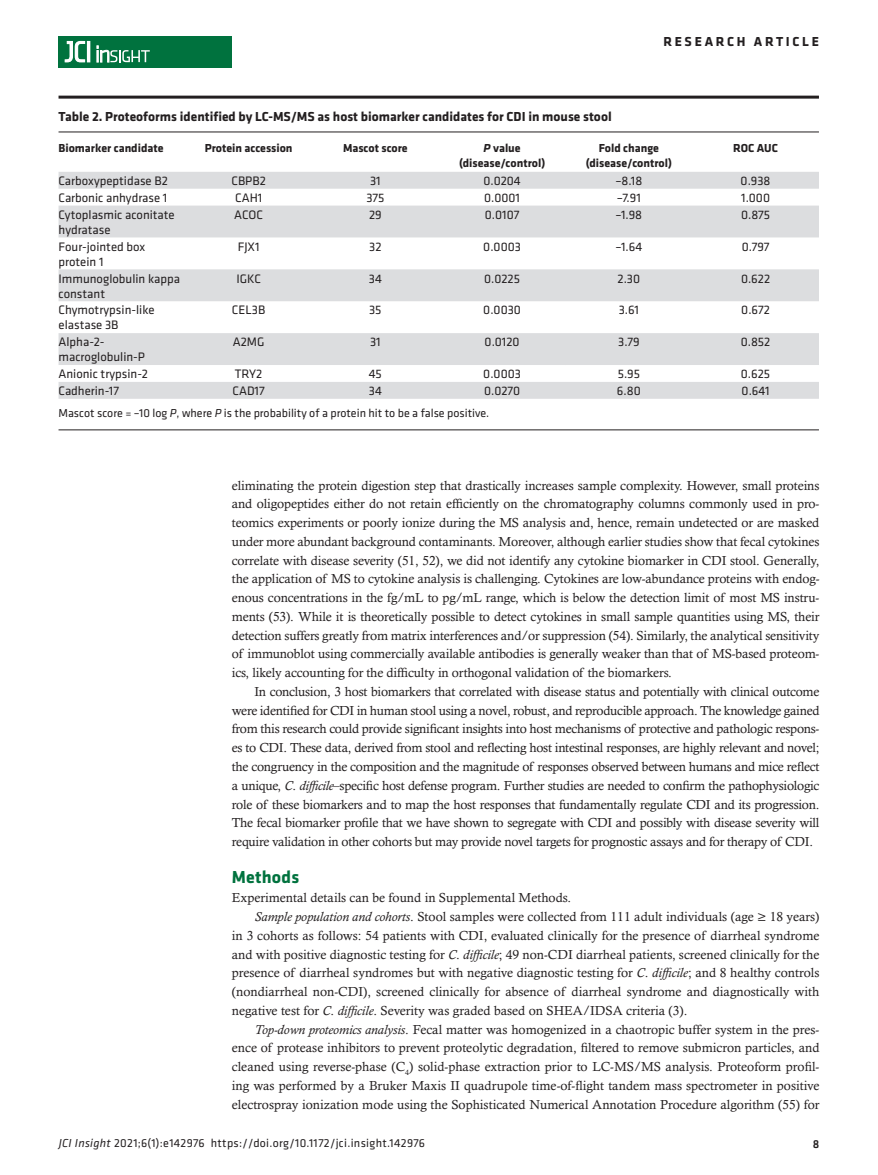
<style>
.page{position:relative;width:878px;height:1175px;background:#fff}
.page>*{position:absolute;margin:0;border:0;box-sizing:border-box;transform-origin:0 0}
.t1{font:700 18px "Klavika";letter-spacing:.01em;color:#00723e}
.t2{font:700 13.5px "Klavika Basic";color:#231f20}
.t3{font:700 13.5px "Klavika Basic";letter-spacing:.2em;color:#231f20}
.t4{font:13.2px/18.8px "Calisto MT Std";color:#231f20;text-align:justify}
.t5{font:12.75px/15px "Klavika";color:#231f20}
.t6{font:700 12px/15px "Klavika";color:#231f20;text-align:center}
.t7{font:12px "Klavika Basic";color:#231f20}
.t8{font:12px "Klavika Basic";letter-spacing:.025em;color:#231f20}
.t9{font:500 12px "Klavika Basic";color:#231f20}
.s1{font-style:italic}
</style>
<div class="page">
<div style="left:59px;top:36px;width:173px;height:31px;background:#00723e"></div>
<hr style="left:87px;top:41px;width:3px;height:21px;background:#fff">
<svg style="left:64px;top:41px;width:21px;height:22px"></svg>
<svg style="left:97px;top:46px;width:53px;height:16px"></svg>
<hr style="left:59px;top:96px;width:760px;height:3px;background:#231f20">
<hr style="left:59px;top:132px;width:760px;height:1px;background:#231f20">
<hr style="left:59px;top:429px;width:760px;height:1px;background:#231f20">
<svg style="left:59px;top:172px;width:760px;height:227px;fill:#dcdddf"></svg>
<p class="t3" style="left:663px;top:32px;width:157px">RESEARCH ARTICLE</p>
<p class="t2" style="left:59px;top:107px;width:554px">Table 2. Proteoforms identified by LC-MS/MS as host biomarker candidates for CDI in mouse stool</p>
<p class="t6" style="left:59px;top:140px;width:107px">Biomarker candidate</p>
<p class="t6" style="left:205px;top:140px;width:89px">Protein accession</p>
<p class="t6" style="left:343px;top:140px;width:66px">Mascot score</p>
<p class="t6" style="left:459px;top:140px;width:88px"><span class="s1">P</span> value (disease/control)</p>
<p class="t6" style="left:585px;top:140px;width:88px">Fold change (disease/control)</p>
<p class="t6" style="left:733px;top:140px;width:46px">ROC AUC</p>
<p class="t5" style="left:59px;top:173px;width:111px">Carboxypeptidase B2</p>
<p class="t5" style="left:231px;top:173px;width:36px">CBPB2</p>
<p class="t5" style="left:370px;top:173px;width:12px">31</p>
<p class="t5" style="left:483px;top:173px;width:39px">0.0204</p>
<p class="t5" style="left:615px;top:173px;width:28px">–8.18</p>
<p class="t5" style="left:740px;top:173px;width:31px">0.938</p>
<p class="t5" style="left:59px;top:190px;width:110px">Carbonic anhydrase 1</p>
<p class="t5" style="left:235px;top:190px;width:29px">CAH1</p>
<p class="t5" style="left:366px;top:190px;width:20px">375</p>
<p class="t5" style="left:484px;top:190px;width:37px">0.0001</p>
<p class="t5" style="left:617px;top:190px;width:26px">–7.91</p>
<p class="t5" style="left:741px;top:190px;width:30px">1.000</p>
<p class="t5" style="left:59px;top:207px;width:118px">Cytoplasmic aconitate hydratase</p>
<p class="t5" style="left:234px;top:207px;width:30px">ACOC</p>
<p class="t5" style="left:369px;top:207px;width:14px">29</p>
<p class="t5" style="left:485px;top:207px;width:36px">0.0107</p>
<p class="t5" style="left:615px;top:207px;width:28px">–1.98</p>
<p class="t5" style="left:741px;top:207px;width:31px">0.875</p>
<p class="t5" style="left:59px;top:238px;width:88px">Four-jointed box protein 1</p>
<p class="t5" style="left:238px;top:238px;width:23px">FJX1</p>
<p class="t5" style="left:369px;top:238px;width:14px">32</p>
<p class="t5" style="left:483px;top:238px;width:39px">0.0003</p>
<p class="t5" style="left:615px;top:238px;width:28px">–1.64</p>
<p class="t5" style="left:741px;top:238px;width:29px">0.797</p>
<p class="t5" style="left:59px;top:270px;width:123px">Immunoglobulin kappa constant</p>
<p class="t5" style="left:236px;top:270px;width:26px">IGKC</p>
<p class="t5" style="left:369px;top:270px;width:15px">34</p>
<p class="t5" style="left:484px;top:270px;width:38px">0.0225</p>
<p class="t5" style="left:617px;top:270px;width:24px">2.30</p>
<p class="t5" style="left:741px;top:270px;width:31px">0.622</p>
<p class="t5" style="left:59px;top:302px;width:98px">Chymotrypsin-like elastase 3B</p>
<p class="t5" style="left:232px;top:302px;width:35px">CEL3B</p>
<p class="t5" style="left:369px;top:302px;width:14px">35</p>
<p class="t5" style="left:483px;top:302px;width:39px">0.0030</p>
<p class="t5" style="left:618px;top:302px;width:22px">3.61</p>
<p class="t5" style="left:741px;top:302px;width:30px">0.672</p>
<p class="t5" style="left:59px;top:334px;width:88px">Alpha-2- macroglobulin-P</p>
<p class="t5" style="left:233px;top:334px;width:33px">A2MG</p>
<p class="t5" style="left:370px;top:334px;width:12px">31</p>
<p class="t5" style="left:484px;top:334px;width:37px">0.0120</p>
<p class="t5" style="left:618px;top:334px;width:23px">3.79</p>
<p class="t5" style="left:740px;top:334px;width:31px">0.852</p>
<p class="t5" style="left:59px;top:366px;width:91px">Anionic trypsin-2</p>
<p class="t5" style="left:235px;top:366px;width:29px">TRY2</p>
<p class="t5" style="left:369px;top:366px;width:15px">45</p>
<p class="t5" style="left:483px;top:366px;width:39px">0.0003</p>
<p class="t5" style="left:617px;top:366px;width:24px">5.95</p>
<p class="t5" style="left:741px;top:366px;width:31px">0.625</p>
<p class="t5" style="left:59px;top:383px;width:62px">Cadherin-17</p>
<p class="t5" style="left:232px;top:383px;width:34px">CAD17</p>
<p class="t5" style="left:369px;top:383px;width:15px">34</p>
<p class="t5" style="left:484px;top:383px;width:38px">0.0270</p>
<p class="t5" style="left:617px;top:383px;width:25px">6.80</p>
<p class="t5" style="left:741px;top:383px;width:29px">0.641</p>
<p class="t7" style="left:59px;top:405px;width:432px">Mascot score = –10 log <span class="s1">P</span>, where <span class="s1">P</span> is the probability of a protein hit to be a false positive.</p>
<p class="t4" style="left:232px;top:475px;width:589px">eliminating the protein digestion step that drastically increases sample complexity. However, small proteins and oligopeptides either do not retain efficiently on the chromatography columns commonly used in pro&shy;teomics experiments or poorly ionize during the MS analysis and, hence, remain undetected or are masked under more abundant background contaminants. Moreover, although earlier studies show that fecal cytokines correlate with disease severity (51, 52), we did not identify any cytokine biomarker in CDI stool. Generally, the application of MS to cytokine analysis is challenging. Cytokines are low-abundance proteins with endog&shy;enous concentrations in the fg/mL to pg/mL range, which is below the detection limit of most MS instru&shy;ments (53). While it is theoretically possible to detect cytokines in small sample quantities using MS, their detection suffers greatly from matrix interferences and/or suppression (54). Similarly, the analytical sensitivity of immunoblot using commercially available antibodies is generally weaker than that of MS-based proteom&shy;ics, likely accounting for the difficulty in orthogonal validation of the biomarkers.</p>
<p class="t4" style="left:232px;top:682px;width:589px;text-indent:22px">In conclusion, 3 host biomarkers that correlated with disease status and potentially with clinical outcome were identified for CDI in human stool using a novel, robust, and reproducible approach. The knowledge gained from this research could provide significant insights into host mechanisms of protective and pathologic respons&shy;es to CDI. These data, derived from stool and reflecting host intestinal responses, are highly relevant and novel; the congruency in the composition and the magnitude of responses observed between humans and mice reflect a unique, <span class="s1">C</span>. <span class="s1">difficile</span>–specific host defense program. Further studies are needed to confirm the pathophysiologic role of these biomarkers and to map the host responses that fundamentally regulate CDI and its progression.<br>The fecal biomarker profile that we have shown to segregate with CDI and possibly with disease severity will require validation in other cohorts but may provide novel targets for prognostic assays and for therapy of CDI.</p>
<h1 class="t1" style="left:232px;top:864px;width:69px">Methods</h1>
<p class="t4" style="left:232px;top:888px;width:341px">Experimental details can be found in Supplemental Methods.</p>
<p class="t4" style="left:254px;top:907px;width:566px"><span class="s1">Sample population and cohorts</span>. Stool samples were collected from 111 adult individuals (age ≥ 18 years)</p>
<p class="t4" style="left:232px;top:925px;width:589px">in 3 cohorts as follows: 54 patients with CDI, evaluated clinically for the presence of diarrheal syndrome</p>
<p class="t4" style="left:232px;top:944px;width:589px">and with positive diagnostic testing for <span class="s1">C</span>. <span class="s1">difficile</span>; 49 non-CDI diarrheal patients, screened clinically for the</p>
<p class="t4" style="left:232px;top:963px;width:589px">presence of diarrheal syndromes but with negative diagnostic testing for <span class="s1">C</span>. <span class="s1">difficile</span>; and 8 healthy controls</p>
<p class="t4" style="left:232px;top:982px;width:589px">(nondiarrheal non-CDI), screened clinically for absence of diarrheal syndrome and diagnostically with</p>
<p class="t4" style="left:232px;top:1001px;width:457px">negative test for <span class="s1">C</span>. <span class="s1">difficile</span>. Severity was graded based on SHEA/IDSA criteria (3).</p>
<p class="t4" style="left:254px;top:1019px;width:566px"><span class="s1">Top-down proteomics analysis</span>. Fecal matter was homogenized in a chaotropic buffer system in the pres-</p>
<p class="t4" style="left:232px;top:1038px;width:589px">ence of protease inhibitors to prevent proteolytic degradation, filtered to remove submicron particles, and</p>
<p class="t4" style="left:232px;top:1057px;width:589px">cleaned using reverse-phase (C<sub>4</sub>) solid-phase extraction prior to LC-MS/MS analysis. Proteoform profil-</p>
<p class="t4" style="left:232px;top:1075px;width:589px">ing was performed by a Bruker Maxis II quadrupole time-of-flight tandem mass spectrometer in positive</p>
<p class="t4" style="left:232px;top:1094px;width:589px">electrospray ionization mode using the Sophisticated Numerical Annotation Procedure algorithm (55) for</p>
<p class="t8" style="left:59px;top:1135px;width:368px"><span class="s1">JCI Insight</span> 2021;6(1):e142976 https://doi.org/10.1172/jci.insight.142976</p>
<p class="t9" style="left:812px;top:1135px;width:8px">8</p>
</div>
